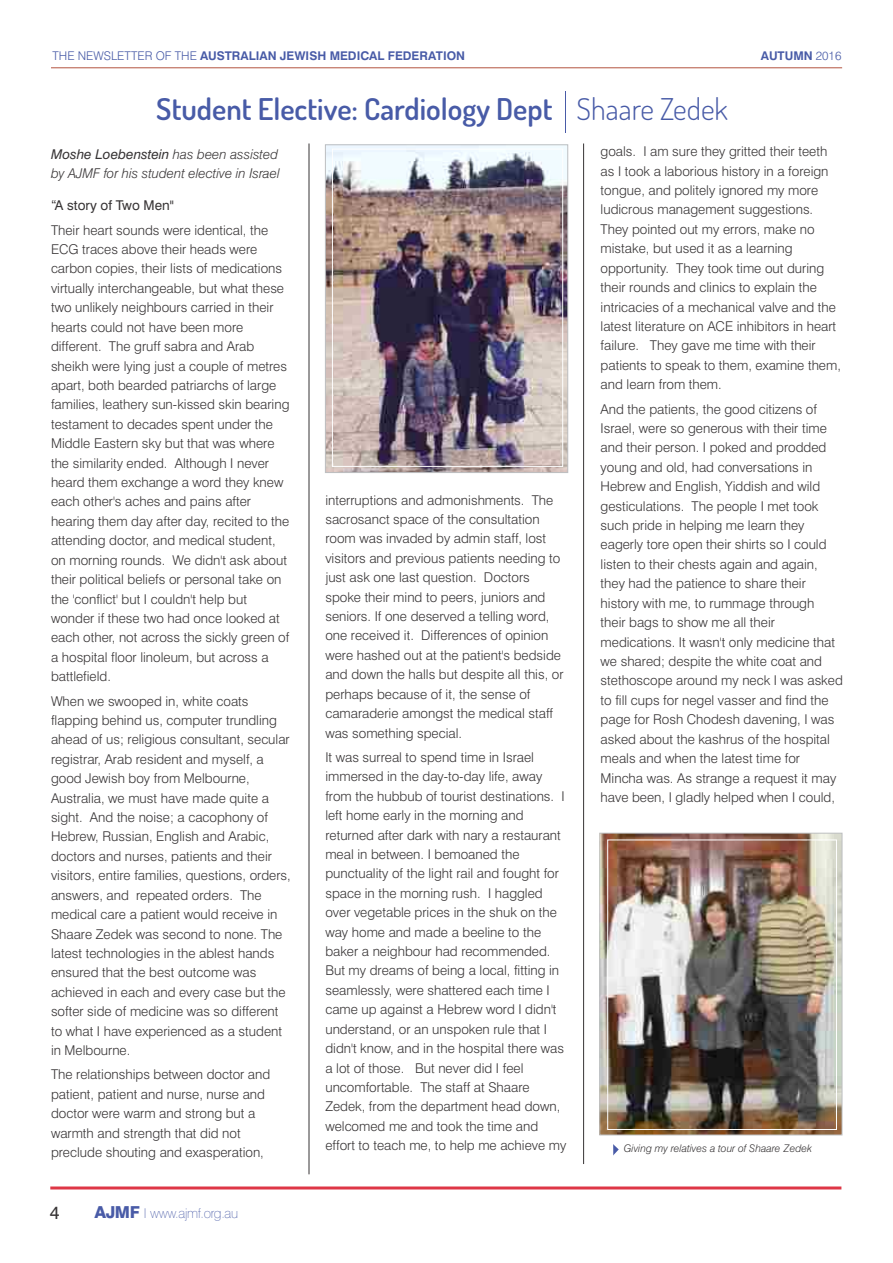
<style>
.page{position:relative;width:893px;height:1263px;background:#fff}
.page>*{position:absolute;margin:0;border:0;box-sizing:border-box;transform-origin:0 0}
.t1{font:700 30px "Dosis";color:#485ba7}
.t2{font:18px "Swiss 721 BT";color:#373435}
.t3{font:300 13.5px/19.4px "Swiss 721 BT";color:#373435}
.t4{font:italic 300 13.5px/19.4px "Swiss 721 BT";color:#373435}
.t5{font:100 13.5px "Swiss 721 BT";letter-spacing:-.025em;color:#495ba7}
.t6{font:13.5px "Swiss 721 BT";color:#373435}
.t7{font:700 12px "Swiss 721 BT";color:#485ba7}
.t8{font:italic 300 10.5px "Swiss 721 BT";color:#373435}
.s1{font-weight:300}
.s2{font-weight:500}
.s3{font-weight:400}
.s4{font-weight:800;font-size:16.5px}
</style>
<div class="page">
<hr style="left:51px;top:67px;width:791px;height:1px;background:#b3543f">
<img style="left:327px;top:147px;width:239px;height:324px">
<img style="left:602px;top:835px;width:238px;height:298px">
<div style="left:600px;top:833px;width:242px;height:302px;border:1px solid #bdbfc1"></div>
<div style="left:325px;top:145px;width:243px;height:328px;border:1px solid #bdbfc1"></div>
<hr style="left:309px;top:143px;width:1px;height:1031px;background:#373435">
<hr style="left:583px;top:143px;width:1px;height:1021px;background:#373435">
<hr style="left:50px;top:1186px;width:791px;height:3px;background:#de3746">
<hr style="left:565px;top:91px;width:1px;height:42px;background:#495ba7">
<svg style="left:613px;top:1144px;width:6px;height:12px"></svg>
<div style="left:332px;top:149px;width:231px;height:318px;border:1px solid #fefefe"></div>
<div style="left:607px;top:840px;width:230px;height:290px;border:1px solid #fefefe"></div>
<p class="t7" style="left:52px;top:51px;width:414px"><span class="s1">THE NEWSLETTER OF THE</span> AUSTRALIAN JEWISH MEDICAL FEDERATION</p>
<p class="t7" style="left:761px;top:51px;width:82px">AUTUMN <span class="s1">2016</span></p>
<h1 class="t1" style="left:156px;top:89px;width:573px">Student Elective: Cardiology Dept <span class="s2">Shaare Zedek</span></h1>
<p class="t4" style="left:51px;top:145px;width:230px"><span class="s3">Moshe Loebenstein</span> has been assisted by AJMF for his student elective in Israel</p>
<p class="t6" style="left:51px;top:200px;width:124px">“A story of Two Men"</p>
<p class="t3" style="left:51px;top:221px;width:240px">Their heart sounds were identical, the ECG traces above their heads were carbon copies, their lists of medications virtually interchangeable, but what these two unlikely neighbours carried in their hearts could not have been more different. The gruff sabra and Arab sheikh were lying just a couple of metres apart, both bearded patriarchs of large families, leathery sun-kissed skin bearing testament to decades spent under the Middle Eastern sky but that was where the similarity ended. Although I never heard them exchange a word they knew each other's aches and pains after hearing them day after day, recited to the attending doctor, and medical student, on morning rounds. We didn't ask about their political beliefs or personal take on the 'conflict' but I couldn't help but wonder if these two had once looked at each other, not across the sickly green of a hospital floor linoleum, but across a battlefield.</p>
<p class="t3" style="left:51px;top:692px;width:241px">When we swooped in, white coats flapping behind us, computer trundling ahead of us; religious consultant, secular registrar, Arab resident and myself, a good Jewish boy from Melbourne, Australia, we must have made quite a sight. And the noise; a cacophony of Hebrew, Russian, English and Arabic, doctors and nurses, patients and their visitors, entire families, questions, orders, answers, and repeated orders. The medical care a patient would receive in Shaare Zedek was second to none. The latest technologies in the ablest hands ensured that the best outcome was achieved in each and every case but the softer side of medicine was so different to what I have experienced as a student in Melbourne.</p>
<p class="t3" style="left:51px;top:1066px;width:221px">The relationships between doctor and patient, patient and nurse, nurse and doctor were warm and strong but a warmth and strength that did not preclude shouting and exasperation,</p>
<h2 class="t2" style="left:50px;top:1205px;width:11px">4</h2>
<p class="t5" style="left:94px;top:1208px;width:145px"><span class="s4">AJMF</span> I www.ajmf.org.au</p>
<p class="t3" style="left:325px;top:491px;width:240px">interruptions and admonishments. The sacrosanct space of the consultation room was invaded by admin staff, lost visitors and previous patients needing to just ask one last question. Doctors spoke their mind to peers, juniors and seniors. If one deserved a telling word, one received it. Differences of opinion were hashed out at the patient's bedside and down the halls but despite all this, or perhaps because of it, the sense of camaraderie amongst the medical staff was something special.</p>
<p class="t3" style="left:325px;top:749px;width:242px">It was surreal to spend time in Israel immersed in the day-to-day life, away from the hubbub of tourist destinations. I left home early in the morning and returned after dark with nary a restaurant meal in between. I bemoaned the punctuality of the light rail and fought for space in the morning rush. I haggled over vegetable prices in the shuk on the way home and made a beeline to the baker a neighbour had recommended.<br>But my dreams of being a local, fitting in seamlessly, were shattered each time I came up against a Hebrew word I didn't understand, or an unspoken rule that I didn't know, and in the hospital there was a lot of those. But never did I feel uncomfortable. The staff at Shaare Zedek, from the department head down, welcomed me and took the time and effort to teach me, to help me achieve my</p>
<p class="t3" style="left:601px;top:143px;width:242px">goals. I am sure they gritted their teeth as I took a laborious history in a foreign tongue, and politely ignored my more ludicrous management suggestions.<br>They pointed out my errors, make no mistake, but used it as a learning opportunity. They took time out during their rounds and clinics to explain the intricacies of a mechanical valve and the latest literature on ACE inhibitors in heart failure. They gave me time with their patients to speak to them, examine them, and learn from them.</p>
<p class="t3" style="left:601px;top:400px;width:244px">And the patients, the good citizens of Israel, were so generous with their time and their person. I poked and prodded young and old, had conversations in Hebrew and English, Yiddish and wild gesticulations. The people I met took such pride in helping me learn they eagerly tore open their shirts so I could listen to their chests again and again, they had the patience to share their history with me, to rummage through their bags to show me all their medications. It wasn't only medicine that we shared; despite the white coat and stethoscope around my neck I was asked to fill cups for negel vasser and find the page for Rosh Chodesh davening, I was asked about the kashrus of the hospital meals and when the latest time for Mincha was. As strange a request it may have been, I gladly helped when I could,</p>
<p class="t8" style="left:624px;top:1144px;width:190px">Giving my relatives a tour of Shaare Zedek</p>
</div>
